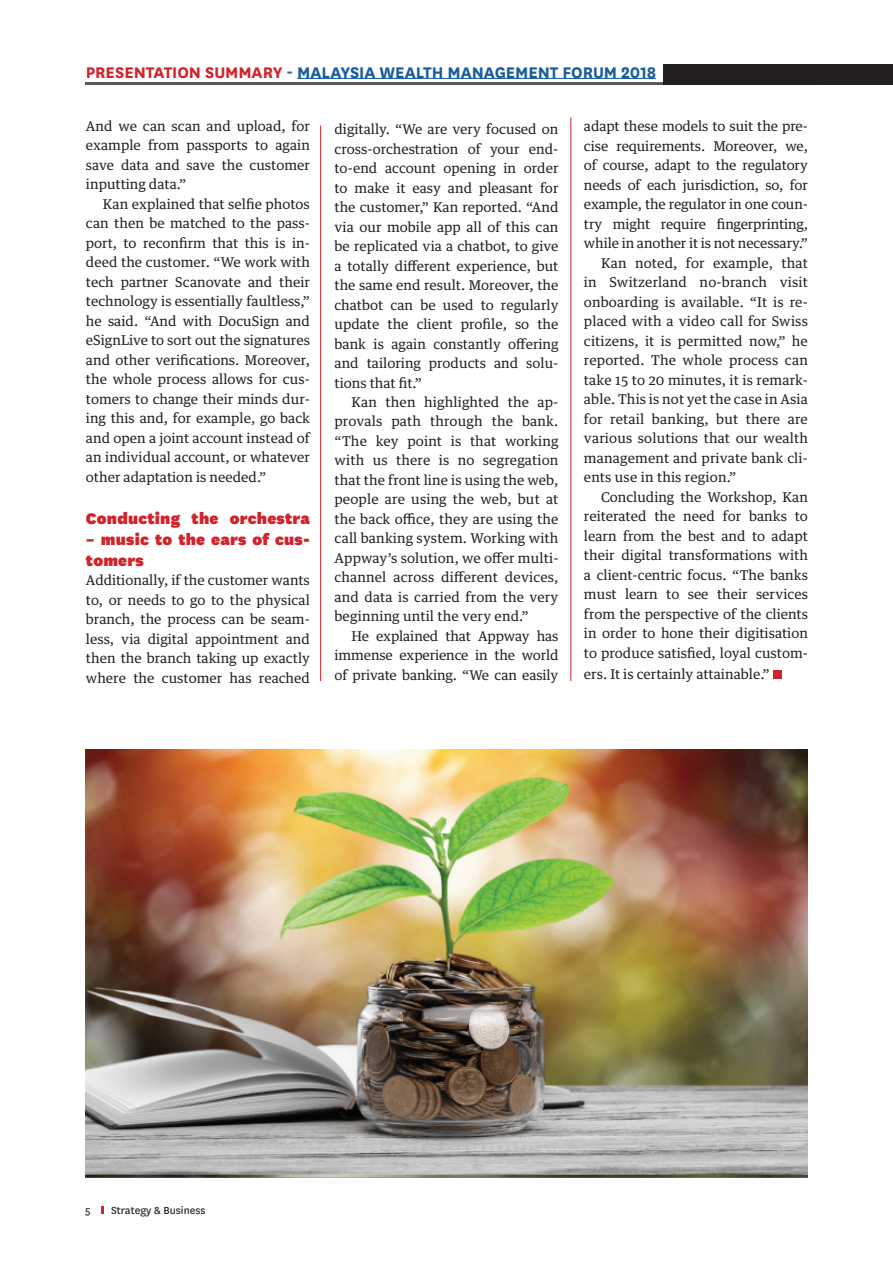
<style>
.page{position:relative;width:893px;height:1263px;background:#fff}
.page>*{position:absolute;margin:0;border:0;box-sizing:border-box;transform-origin:0 0}
.t1{font:700 18px "National";letter-spacing:-.005em;color:#175d9e}
.t2{font:900 18px/21px "National";letter-spacing:.01em;color:#d1232a}
.t3{font:13.5px/19.5px "Guardian Text Egyp";color:#231f20;text-align:justify}
.t4{font:12px "National";color:#231f20}
.s1{color:#d1232a}
.s2{color:#18729a}
</style>
<div class="page">
<svg style="left:101px;top:1206px;width:2px;height:8px"></svg>
<hr style="left:85px;top:82px;width:732px;height:3px;background:#57585a">
<div style="left:663px;top:64px;width:230px;height:21px;background:#231f20"></div>
<hr style="left:297px;top:78px;width:359px;height:1px;background:#175d9e">
<div style="left:773px;top:671px;width:8px;height:8px;background:#d1232a"></div>
<img style="left:86px;top:749px;width:722px;height:429px">
<hr style="left:320px;top:126px;width:1px;height:555px;background:#d1232a">
<hr style="left:570px;top:118px;width:1px;height:563px;background:#d1232a">
<h1 class="t1" style="left:86px;top:60px;width:572px"><span class="s1">PRESENTATION SUMMARY</span> <span class="s2">-</span> MALAYSIA WEALTH MANAGEMENT FORUM 2018</h1>
<p class="t3" style="left:86px;top:115px;width:225px">And we can scan and upload, for example from passports to again save data and save the customer inputting data.”</p>
<p class="t3" style="left:86px;top:193px;width:225px;text-indent:17px">Kan explained that selfie photos can then be matched to the pass&shy;port, to reconfirm that this is in&shy;deed the customer. “We work with tech partner Scanovate and their technology is essentially faultless,” he said. “And with DocuSign and eSignLive to sort out the signatures and other verifications. Moreover, the whole process allows for cus&shy;tomers to change their minds dur&shy;ing this and, for example, go back and open a joint account instead of an individual account, or whatever other adaptation is needed.”</p>
<h1 class="t2" style="left:86px;top:507px;width:225px">Conducting the orchestra</h1>
<h1 class="t2" style="left:86px;top:528px;width:225px">– music to the ears of cus&shy;tomers</h1>
<p class="t3" style="left:86px;top:569px;width:225px">Additionally, if the customer wants to, or needs to go to the physical branch, the process can be seam&shy;less, via digital appointment and then the branch taking up exactly where the customer has reached</p>
<p class="t3" style="left:334px;top:118px;width:225px">digitally. “We are very focused on cross-orchestration of your end&shy;to-end account opening in order to make it easy and pleasant for the customer,” Kan reported. “And via our mobile app all of this can be replicated via a chatbot, to give a totally different experience, but the same end result. Moreover, the chatbot can be used to regularly update the client profile, so the bank is again constantly offering and tailoring products and solu&shy;tions that fit.”</p>
<p class="t3" style="left:334px;top:391px;width:225px;text-indent:17px">Kan then highlighted the ap&shy;provals path through the bank. “The key point is that working with us there is no segregation that the front line is using the web, people are using the web, but at the back office, they are using the call banking system. Working with Appway’s solution, we offer multi&shy;channel across different devices, and data is carried from the very beginning until the very end.”</p>
<p class="t3" style="left:334px;top:625px;width:225px;text-indent:17px">He explained that Appway has immense experience in the world of private banking. “We can easily</p>
<p class="t3" style="left:584px;top:115px;width:225px">adapt these models to suit the pre-</p>
<p class="t3" style="left:584px;top:135px;width:225px">cise requirements. Moreover, we,</p>
<p class="t3" style="left:584px;top:154px;width:225px">of course, adapt to the regulatory</p>
<p class="t3" style="left:584px;top:174px;width:225px">needs of each jurisdiction, so, for</p>
<p class="t3" style="left:584px;top:193px;width:225px">example, the regulator in one coun-</p>
<p class="t3" style="left:584px;top:213px;width:225px">try might require fingerprinting,</p>
<p class="t3" style="left:584px;top:232px;width:225px">while in another it is not necessary.”</p>
<p class="t3" style="left:601px;top:252px;width:208px">Kan noted, for example, that</p>
<p class="t3" style="left:584px;top:271px;width:225px">in Switzerland no-branch visit</p>
<p class="t3" style="left:584px;top:291px;width:225px">onboarding is available. “It is re-</p>
<p class="t3" style="left:584px;top:310px;width:225px">placed with a video call for Swiss</p>
<p class="t3" style="left:584px;top:330px;width:225px">citizens, it is permitted now,” he</p>
<p class="t3" style="left:584px;top:349px;width:225px">reported. The whole process can</p>
<p class="t3" style="left:584px;top:369px;width:225px">take 15 to 20 minutes, it is remark-</p>
<p class="t3" style="left:584px;top:388px;width:225px">able. This is not yet the case in Asia</p>
<p class="t3" style="left:584px;top:408px;width:225px">for retail banking, but there are</p>
<p class="t3" style="left:584px;top:427px;width:225px">various solutions that our wealth</p>
<p class="t3" style="left:584px;top:447px;width:225px">management and private bank cli-</p>
<p class="t3" style="left:584px;top:466px;width:154px">ents use in this region.”</p>
<p class="t3" style="left:601px;top:486px;width:208px">Concluding the Workshop, Kan</p>
<p class="t3" style="left:584px;top:505px;width:225px">reiterated the need for banks to</p>
<p class="t3" style="left:584px;top:525px;width:225px">learn from the best and to adapt</p>
<p class="t3" style="left:584px;top:544px;width:225px">their digital transformations with</p>
<p class="t3" style="left:584px;top:564px;width:225px">a client-centric focus. “The banks</p>
<p class="t3" style="left:584px;top:583px;width:225px">must learn to see their services</p>
<p class="t3" style="left:584px;top:603px;width:225px">from the perspective of the clients</p>
<p class="t3" style="left:584px;top:622px;width:225px">in order to hone their digitisation</p>
<p class="t3" style="left:584px;top:642px;width:225px">to produce satisfied, loyal custom-</p>
<p class="t3" style="left:584px;top:663px;width:187px">ers. It is certainly attainable.”</p>
<p class="t4" style="left:85px;top:1202px;width:7px">5</p>
<p class="t4" style="left:111px;top:1202px;width:96px">Strategy &amp; Business</p>
</div>
